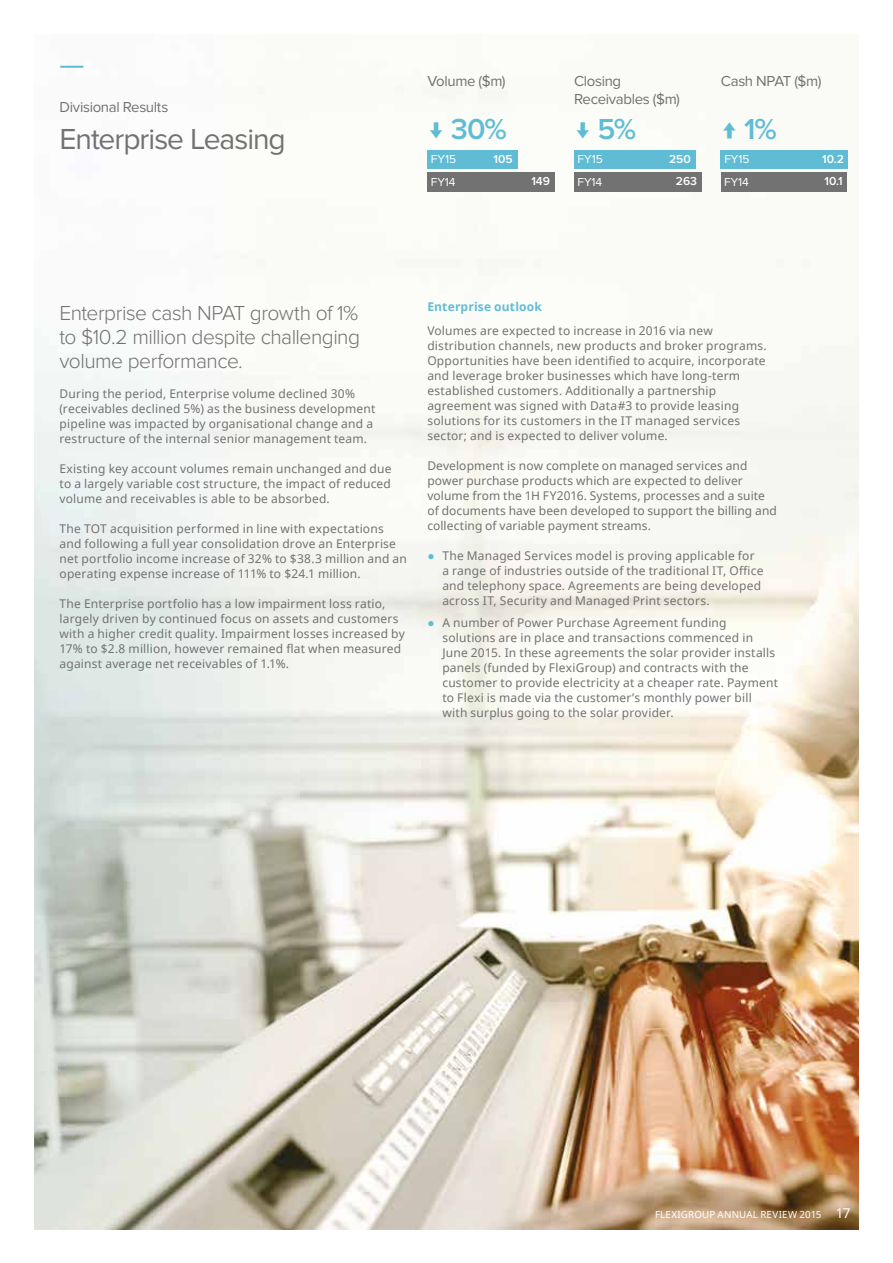
<style>
.page{position:relative;width:893px;height:1263px;background:#fff}
.page>*{position:absolute;margin:0;border:0;box-sizing:border-box;transform-origin:0 0}
.t1{font:30px "Proxima Nova";letter-spacing:-.035em;color:#717271}
.t2{font:600 30px "Proxima Nova";color:#60bcd5}
.t3{font:30px "Proxima Nova";color:#60bcd5}
.t4{font:300 21px/24px "Proxima Nova";letter-spacing:-.025em;color:#717271;text-align:justify}
.t5{font:15px/18px "Proxima Nova";letter-spacing:-.025em;color:#717271}
.t6{font:12px/15px "Noto Sans";letter-spacing:.015em;color:#717271}
.t7{font:12px/22.4px "Proxima Nova";color:#fff}
.t8{font:600 12px "Proxima Nova";color:#fff}
.t9{font:700 12px "Noto Sans";letter-spacing:.015em;color:#60bcd5}
.t10{font:9.75px "Noto Sans";letter-spacing:.015em;color:#fff}
.s1{color:#60bcd5}
.s2{font-size:13.5px}
</style>
<div class="page">
<img style="left:34px;top:86px;width:825px;height:1143px">
<div style="left:427px;top:172px;width:128px;height:19px;background:#717271"></div>
<div style="left:427px;top:150px;width:90px;height:19px;background:#60bcd5"></div>
<div style="left:574px;top:172px;width:127px;height:19px;background:#717271"></div>
<div style="left:574px;top:150px;width:121px;height:19px;background:#60bcd5"></div>
<div style="left:721px;top:172px;width:126px;height:19px;background:#717271"></div>
<div style="left:721px;top:150px;width:127px;height:19px;background:#60bcd5"></div>
<h1 class="t3" style="left:60px;top:47px;width:26px">—</h1>
<p class="t5" style="left:60px;top:98px;width:110px">Divisional Results</p>
<h1 class="t1" style="left:60px;top:122px;width:228px">Enterprise Leasing</h1>
<p class="t5" style="left:427px;top:72px;width:80px">Volume ($m)</p>
<h1 class="t2" style="left:427px;top:112px;width:81px">↓ 30%</h1>
<p class="t5" style="left:574px;top:72px;width:107px">Closing<br>Receivables ($m)</p>
<h1 class="t2" style="left:574px;top:112px;width:64px">↓ 5%</h1>
<p class="t5" style="left:721px;top:72px;width:102px">Cash NPAT ($m)</p>
<h1 class="t2" style="left:721px;top:112px;width:58px">↑ 1%</h1>
<p class="t7" style="left:431px;top:148px;width:27px">FY15<br>FY14</p>
<p class="t8" style="left:494px;top:152px;width:21px">105</p>
<p class="t7" style="left:577px;top:148px;width:27px">FY15<br>FY14</p>
<p class="t8" style="left:531px;top:175px;width:20px">149</p>
<p class="t8" style="left:669px;top:152px;width:23px">250</p>
<p class="t7" style="left:724px;top:148px;width:27px">FY15<br>FY14</p>
<p class="t8" style="left:676px;top:175px;width:23px">263</p>
<p class="t8" style="left:822px;top:152px;width:23px">10.2</p>
<p class="t8" style="left:824px;top:175px;width:20px">10.1</p>
<h2 class="t4" style="left:60px;top:302px;width:302px">Enterprise cash NPAT growth of 1% to $10.2 million despite challenging volume performance.</h2>
<p class="t6" style="left:60px;top:386px;width:317px">During the period, Enterprise volume declined 30% (receivables declined 5%) as the business development pipeline was impacted by organisational change and a restructure of the internal senior management team.</p>
<p class="t6" style="left:60px;top:461px;width:334px;text-align:justify">Existing key account volumes remain unchanged and due to a largely variable cost structure, the impact of reduced volume and receivables is able to be absorbed.</p>
<p class="t6" style="left:60px;top:521px;width:349px">The TOT acquisition performed in line with expectations and following a full year consolidation drove an Enterprise net portfolio income increase of 32% to $38.3 million and an operating expense increase of 111% to $24.1 million.</p>
<p class="t6" style="left:60px;top:596px;width:347px">The Enterprise portfolio has a low impairment loss ratio, largely driven by continued focus on assets and customers with a higher credit quality. Impairment losses increased by 17% to $2.8 million, however remained flat when measured against average net receivables of 1.1%.</p>
<p class="t9" style="left:427px;top:299px;width:116px">Enterprise outlook</p>
<p class="t6" style="left:427px;top:323px;width:341px">Volumes are expected to increase in 2016 via new distribution channels, new products and broker programs.<br>Opportunities have been identified to acquire, incorporate and leverage broker businesses which have long-term established customers. Additionally a partnership agreement was signed with Data#3 to provide leasing solutions for its customers in the IT managed services sector; and is expected to deliver volume.</p>
<p class="t6" style="left:427px;top:458px;width:351px">Development is now complete on managed services and power purchase products which are expected to deliver volume from the 1H FY2016. Systems, processes and a suite of documents have been developed to support the billing and collecting of variable payment streams.</p>
<p class="t6" style="left:442px;top:548px;width:323px;text-indent:-15px"><span class="s1">●</span> The Managed Services model is proving applicable for a range of industries outside of the traditional IT, Office and telephony space. Agreements are being developed across IT, Security and Managed Print sectors.</p>
<p class="t6" style="left:442px;top:615px;width:337px;text-indent:-15px"><span class="s1">●</span> A number of Power Purchase Agreement funding solutions are in place and transactions commenced in June 2015. In these agreements the solar provider installs panels (funded by FlexiGroup) and contracts with the customer to provide electricity at a cheaper rate. Payment to Flexi is made via the customer’s monthly power bill with surplus going to the solar provider.</p>
<p class="t10" style="left:655px;top:1208px;width:197px">FLEXIGROUP ANNUAL REVIEW 2015 <span class="s2">17</span></p>
</div>
